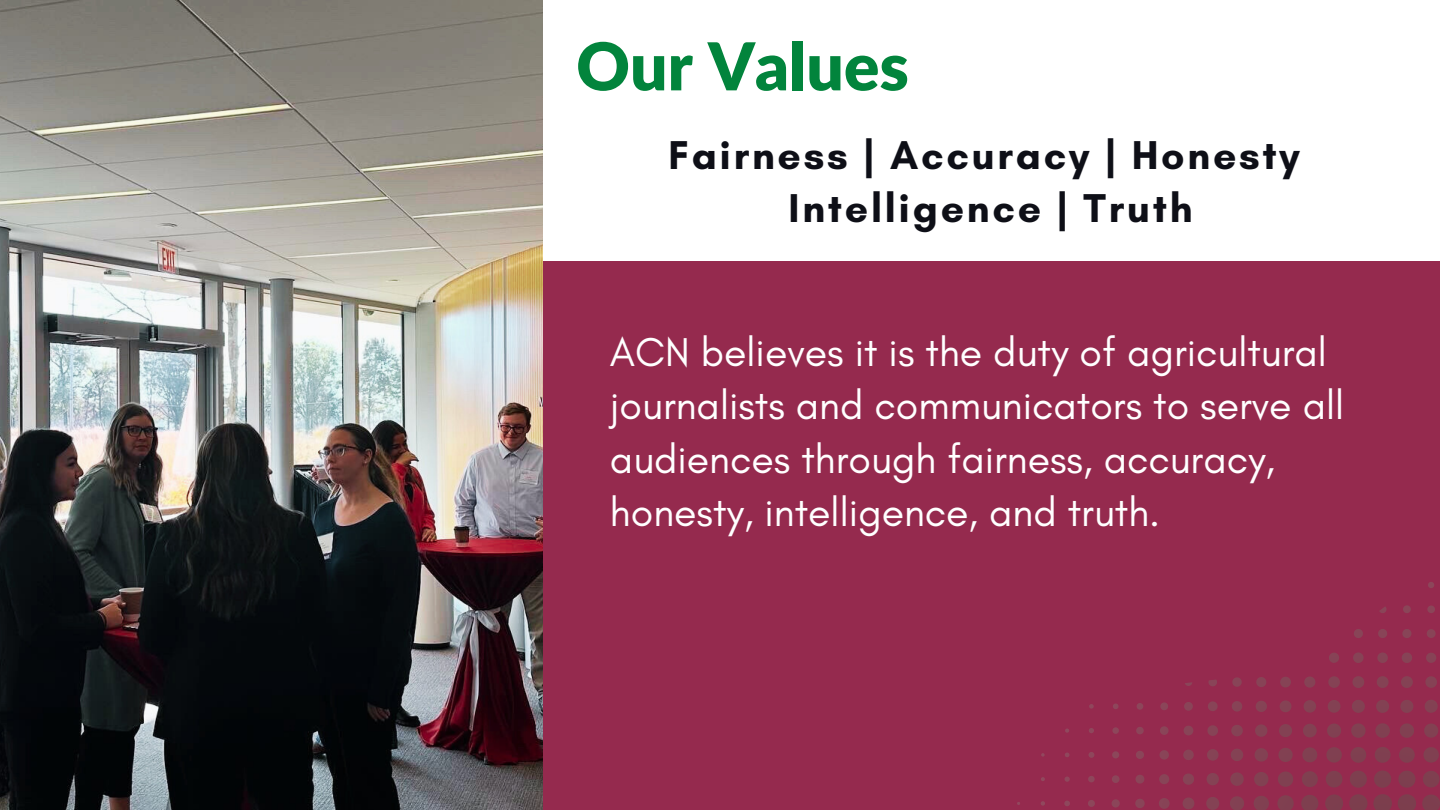
<style>
.page{position:relative;width:1440px;height:810px;background:#952a4e}
.page>*{position:absolute;margin:0;border:0;box-sizing:border-box;transform-origin:0 0}
.t1{font:900 66px "Lato";color:#02843c}
.t2{font:41px/53.2px "Glacial Indifference";color:#fff}
.t3{font:700 41px "Glacial Indifference";letter-spacing:.065em;color:#0e0f17}
</style>
<div class="page">
<div style="left:0;top:0;width:1440px;height:261px;background:#fff"></div>
<svg style="left:1017px;top:582px;width:423px;height:228px"></svg>
<img style="left:0;top:0;width:543px;height:810px">
<p class="t1" style="left:576px;top:25px;width:334px">Our Values</p>
<p class="t3" style="left:668px;top:130px;width:633px">Fairness | Accuracy | Honesty</p>
<p class="t3" style="left:789px;top:183px;width:405px">Intelligence | Truth</p>
<p class="t2" style="left:610px;top:325px;width:736px">ACN believes it is the duty of agricultural journalists and communicators to serve all audiences through fairness, accuracy, honesty, intelligence, and truth.</p>
</div>
